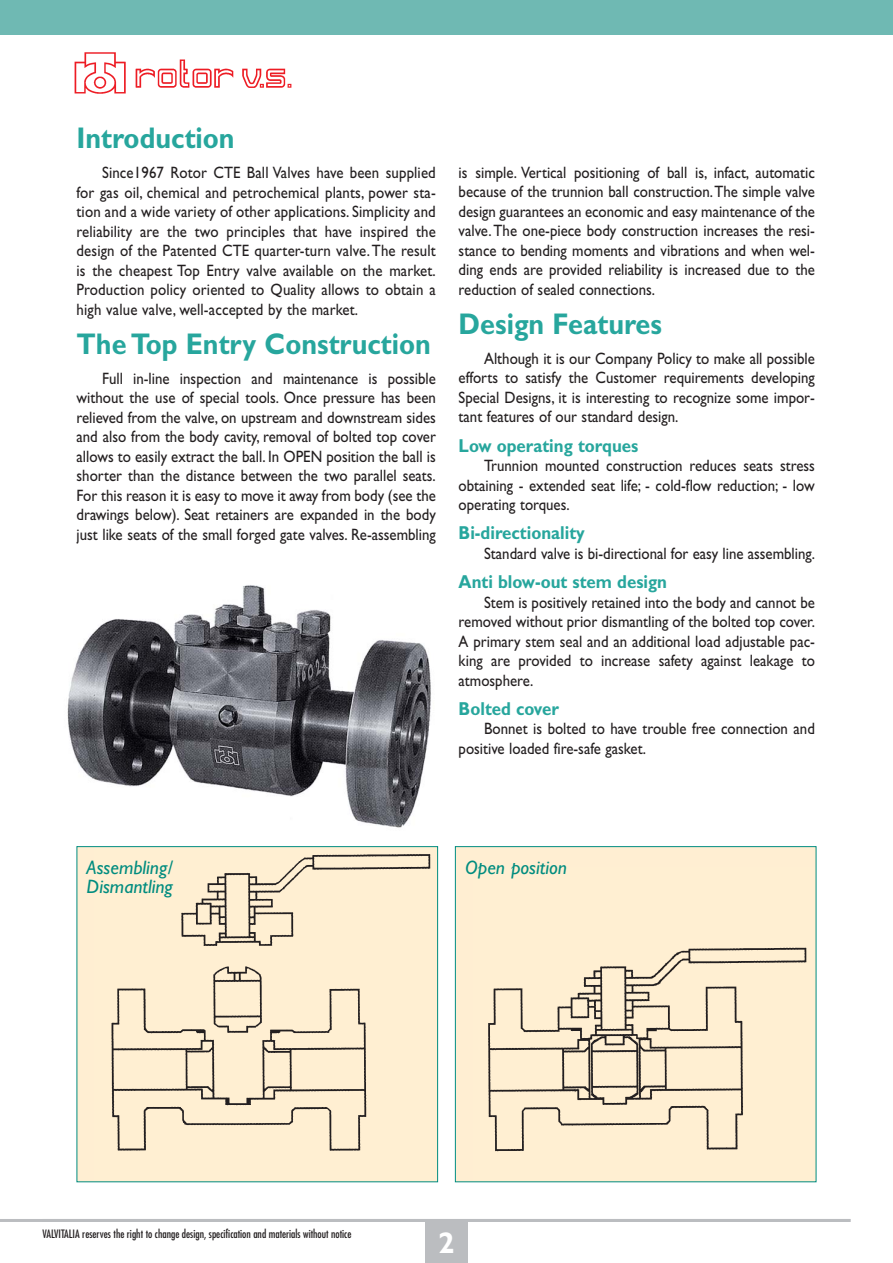
<style>
.page{position:relative;width:893px;height:1263px;background:#fff}
.page>*{position:absolute;margin:0;border:0;box-sizing:border-box;transform-origin:0 0}
.t1{font:700 30px "Gill Sans";color:#27a69d;scale:.9 1}
.t2{font:700 30px "Gill Sans";color:#fff}
.t3{font:italic 19.5px/19.5px "Gill Sans";color:#008c7f}
.t4{font:700 18.75px "Gill Sans";color:#27a69d;scale:.9 1}
.t5{font:16.5px/19.5px "Gill Sans";color:#231f20;text-align:justify;scale:.9 1}
.t6{font:condensed 11.25px "Futura";color:#231f20}
</style>
<div class="page">
<img style="left:67px;top:585px;width:364px;height:243px">
<hr style="left:0;top:1219px;width:850px;height:3px;background:#bbbdc0">
<div style="left:77px;top:847px;width:360px;height:334px;background:#ffeed2"></div>
<img style="left:111px;top:854px;width:320px;height:297px">
<div style="left:77px;top:846px;width:361px;height:336px;border:1px solid #008c7f"></div>
<div style="left:456px;top:847px;width:360px;height:334px;background:#ffeed2"></div>
<img style="left:488px;top:947px;width:319px;height:205px">
<div style="left:455px;top:846px;width:361px;height:336px;border:1px solid #008c7f"></div>
<div style="left:0;top:0;width:893px;height:34px;background:#6fb9b3"></div>
<div style="left:425px;top:1220px;width:43px;height:43px;background:#bbbdc0"></div>
<img style="left:74px;top:52px;width:218px;height:42px">
<h1 class="t1" style="left:77px;top:128px;width:177px">Introduction</h1>
<p class="t5" style="left:77px;top:165px;width:401px;text-indent:26px">Since1967 Rotor CTE Ball Valves have been supplied for gas oil, chemical and petrochemical plants, power sta&shy;tion and a wide variety of other applications. Simplicity and reliability are the two principles that have inspired the design of the Patented CTE quarter-turn valve. The result is the cheapest Top Entry valve available on the market.<br>Production policy oriented to Quality allows to obtain a high value valve, well-accepted by the market.</p>
<h1 class="t1" style="left:77px;top:333px;width:395px">The Top Entry Construction</h1>
<p class="t5" style="left:77px;top:370px;width:401px;text-indent:26px">Full in-line inspection and maintenance is possible without the use of special tools. Once pressure has been relieved from the valve, on upstream and downstream sides and also from the body cavity, removal of bolted top cover allows to easily extract the ball. In OPEN position the ball is shorter than the distance between the two parallel seats.<br>For this reason it is easy to move it away from body (see the drawings below). Seat retainers are expanded in the body just like seats of the small forged gate valves. Re-assembling</p>
<p class="t5" style="left:459px;top:164px;width:397px">is simple. Vertical positioning of ball is, infact, automatic because of the trunnion ball construction. The simple valve design guarantees an economic and easy maintenance of the valve. The one-piece body construction increases the resi&shy;stance to bending moments and vibrations and when wel&shy;ding ends are provided reliability is increased due to the reduction of sealed connections.</p>
<h1 class="t1" style="left:459px;top:313px;width:228px">Design Features</h1>
<p class="t5" style="left:459px;top:350px;width:397px;text-indent:26px">Although it is our Company Policy to make all possible efforts to satisfy the Customer requirements developing Special Designs, it is interesting to recognize some impor&shy;tant features of our standard design.</p>
<p class="t4" style="left:459px;top:439px;width:201px">Low operating torques</p>
<p class="t5" style="left:459px;top:458px;width:397px;text-indent:26px">Trunnion mounted construction reduces seats stress obtaining - extended seat life; - cold-flow reduction; - low operating torques.</p>
<p class="t4" style="left:459px;top:526px;width:142px">Bi-directionality</p>
<p class="t5" style="left:484px;top:545px;width:369px">Standard valve is bi-directional for easy line assembling.</p>
<p class="t4" style="left:459px;top:575px;width:233px">Anti blow-out stem design</p>
<p class="t5" style="left:459px;top:594px;width:397px;text-indent:26px">Stem is positively retained into the body and cannot be removed without prior dismantling of the bolted top cover.<br>A primary stem seal and an additional load adjustable pac&shy;king are provided to increase safety against leakage to atmosphere.</p>
<p class="t4" style="left:459px;top:702px;width:113px">Bolted cover</p>
<p class="t5" style="left:459px;top:721px;width:397px;text-indent:26px">Bonnet is bolted to have trouble free connection and positive loaded fire-safe gasket.</p>
<p class="t3" style="left:87px;top:860px;width:88px">Assembling/<br>Dismantling</p>
<p class="t3" style="left:465px;top:860px;width:103px">Open position</p>
<p class="t6" style="left:43px;top:1229px;width:310px">VALVITALIA reserves the right to change design, specification and materials without notice</p>
<h1 class="t2" style="left:438px;top:1232px;width:18px">2</h1>
</div>
